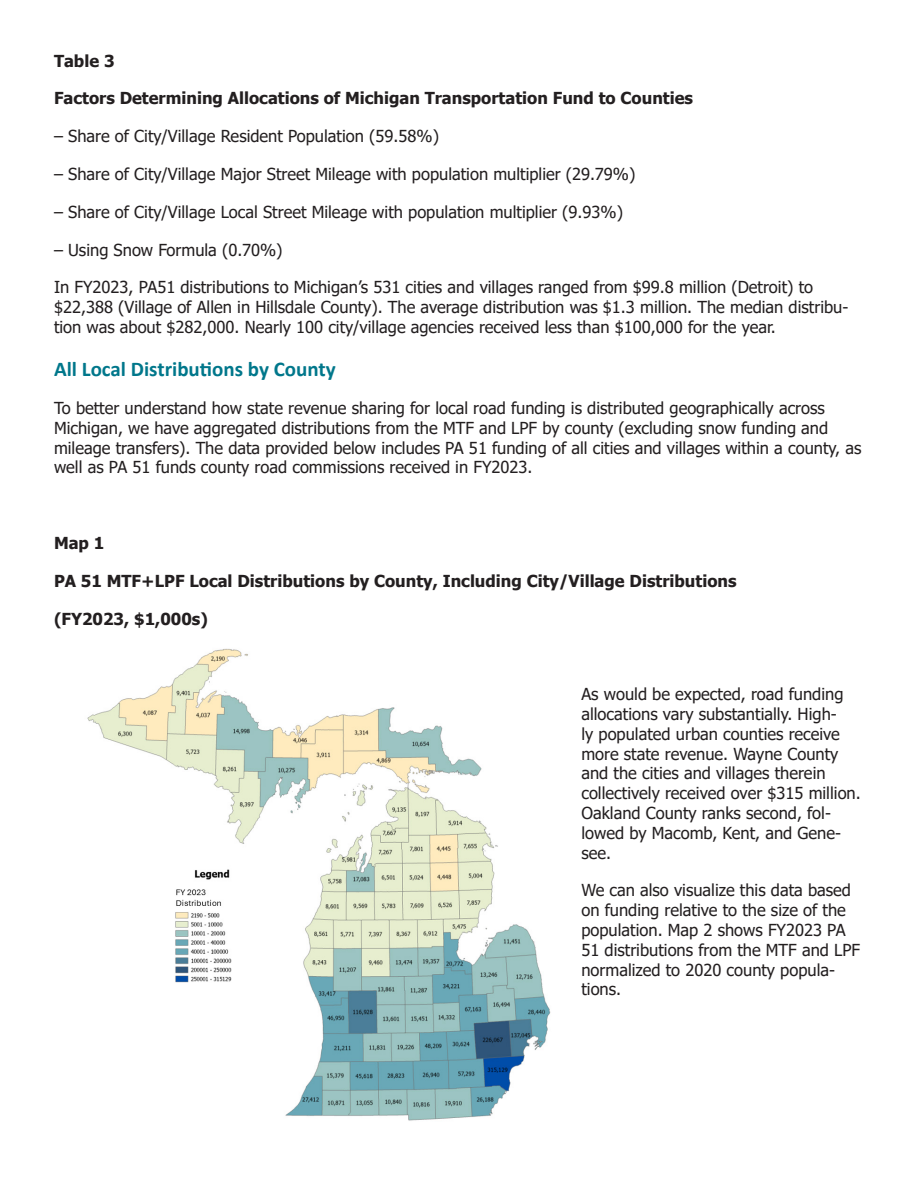
<style>
.page{position:relative;width:918px;height:1188px;background:#fff}
.page>*{position:absolute;margin:0;border:0;box-sizing:border-box;transform-origin:0 0}
.Heading_1{font:700 21px "Calibri";color:#00778b}
.t1{font:16.5px/19.8px "Tahoma";color:#231f20}
.t2{font:700 16.5px "Tahoma";color:#231f20}
</style>
<div class="page">
<img style="left:87px;top:648px;width:464px;height:473px">
<p class="t2" style="left:54px;top:49px;width:62px">Table 3</p>
<p class="t2" style="left:54px;top:87px;width:641px">Factors Determining Allocations of Michigan Transportation Fund to Counties</p>
<p class="t1" style="left:54px;top:127px;width:387px">– Share of City/Village Resident Population (59.58%)</p>
<p class="t1" style="left:54px;top:165px;width:583px">– Share of City/Village Major Street Mileage with population multiplier (29.79%)</p>
<p class="t1" style="left:54px;top:203px;width:571px">– Share of City/Village Local Street Mileage with population multiplier (9.93%)</p>
<p class="t1" style="left:54px;top:241px;width:230px">– Using Snow Formula (0.70%)</p>
<p class="t1" style="left:54px;top:278px;width:796px">In FY2023, PA51 distributions to Michigan’s 531 cities and villages ranged from $99.8 million (Detroit) to $22,388 (Village of Allen in Hillsdale County). The average distribution was $1.3 million. The median distribu&shy;tion was about $282,000. Nearly 100 city/village agencies received less than $100,000 for the year.</p>
<p class="Heading_1" style="left:54px;top:354px;width:283px">All Local Distributions by County</p>
<p class="t1" style="left:54px;top:399px;width:809px">To better understand how state revenue sharing for local road funding is distributed geographically across Michigan, we have aggregated distributions from the MTF and LPF by county (excluding snow funding and mileage transfers). The data provided below includes PA 51 funding of all cities and villages within a county, as well as PA 51 funds county road commissions received in FY2023.</p>
<p class="t2" style="left:54px;top:531px;width:52px">Map 1</p>
<p class="t2" style="left:54px;top:569px;width:684px">PA 51 MTF+LPF Local Distributions by County, Including City/Village Distributions</p>
<p class="t2" style="left:54px;top:607px;width:155px">(FY2023, $1,000s)</p>
<p class="t1" style="left:581px;top:685px;width:281px">As would be expected, road funding allocations vary substantially. High-<br>ly populated urban counties receive more state revenue. Wayne County and the cities and villages therein collectively received over $315 million.<br>Oakland County ranks second, fol&shy;lowed by Macomb, Kent, and Gene&shy;see.</p>
<p class="t1" style="left:581px;top:881px;width:280px">We can also visualize this data based on funding relative to the size of the population. Map 2 shows FY2023 PA<br>51 distributions from the MTF and LPF normalized to 2020 county popula&shy;tions.</p>
</div>
